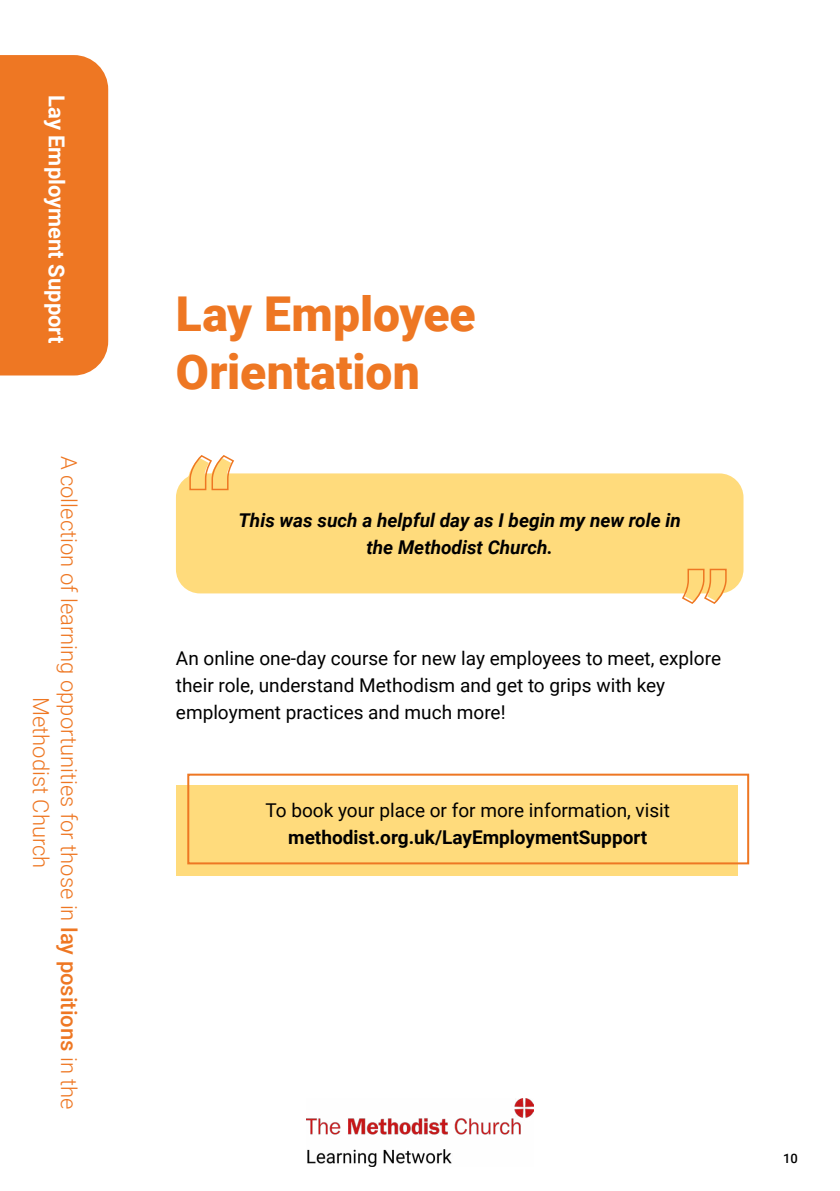
<style>
.page{position:relative;width:840px;height:1191px;background:#fff}
.page>*{position:absolute;margin:0;border:0;box-sizing:border-box;transform-origin:0 0}
.t1{font:900 48px/57.6px "Roboto";color:#ee7723}
.t2{font:300 22px/28px "Roboto";color:#ee7723;text-align:center}
.t3{font:700 22px "Roboto";color:#fff}
.t4{font:19px/27px "Roboto";color:#000}
.t5{font:italic 700 19px/27px "Roboto";color:#000;text-align:center}
.t6{font:700 19px "Roboto";color:#000}
.t7{font:500 13px "Roboto";color:#000}
.s1{font-weight:500}
</style>
<div class="page">
<img style="left:306px;top:1098px;width:227px;height:68px">
<div style="left:0;top:55px;width:108px;height:320px;background:#ee7723"></div>
<div style="left:176px;top:785px;width:561px;height:90px;background:#ffdb7c"></div>
<div style="left:187px;top:773px;width:561px;height:91px;border:2px solid #ee7723"></div>
<div style="left:176px;top:473px;width:567px;height:120px;background:#ffdb7c;border-radius:24px"></div>
<svg style="left:680px;top:568px;width:47px;height:36px"></svg>
<svg style="left:188px;top:455px;width:47px;height:36px"></svg>
<p class="t3" style="left:72px;top:95px;width:250px;rotate:90deg">Lay Employment Support</p>
<p class="t2" style="left:84px;top:455px;width:655px;rotate:90deg">A collection of learning opportunities for those in <span class="s1">lay positions</span> in the<br>Methodist Church</p>
<h1 class="t1" style="left:176px;top:283px;width:301px">Lay Employee<br>Orientation</h1>
<p class="t5" style="left:238px;top:506px;width:444px">This was such a helpful day as I begin my new role in the Methodist Church.</p>
<p class="t4" style="left:176px;top:644px;width:546px">An online one-day course for new lay employees to meet, explore their role, understand Methodism and get to grips with key employment practices and much more!</p>
<p class="t4" style="left:265px;top:796px;width:406px">To book your place or for more information, visit</p>
<p class="t6" style="left:288px;top:824px;width:360px">methodist.org.uk/LayEmploymentSupport</p>
<p class="t7" style="left:782px;top:1148px;width:16px">10</p>
</div>
